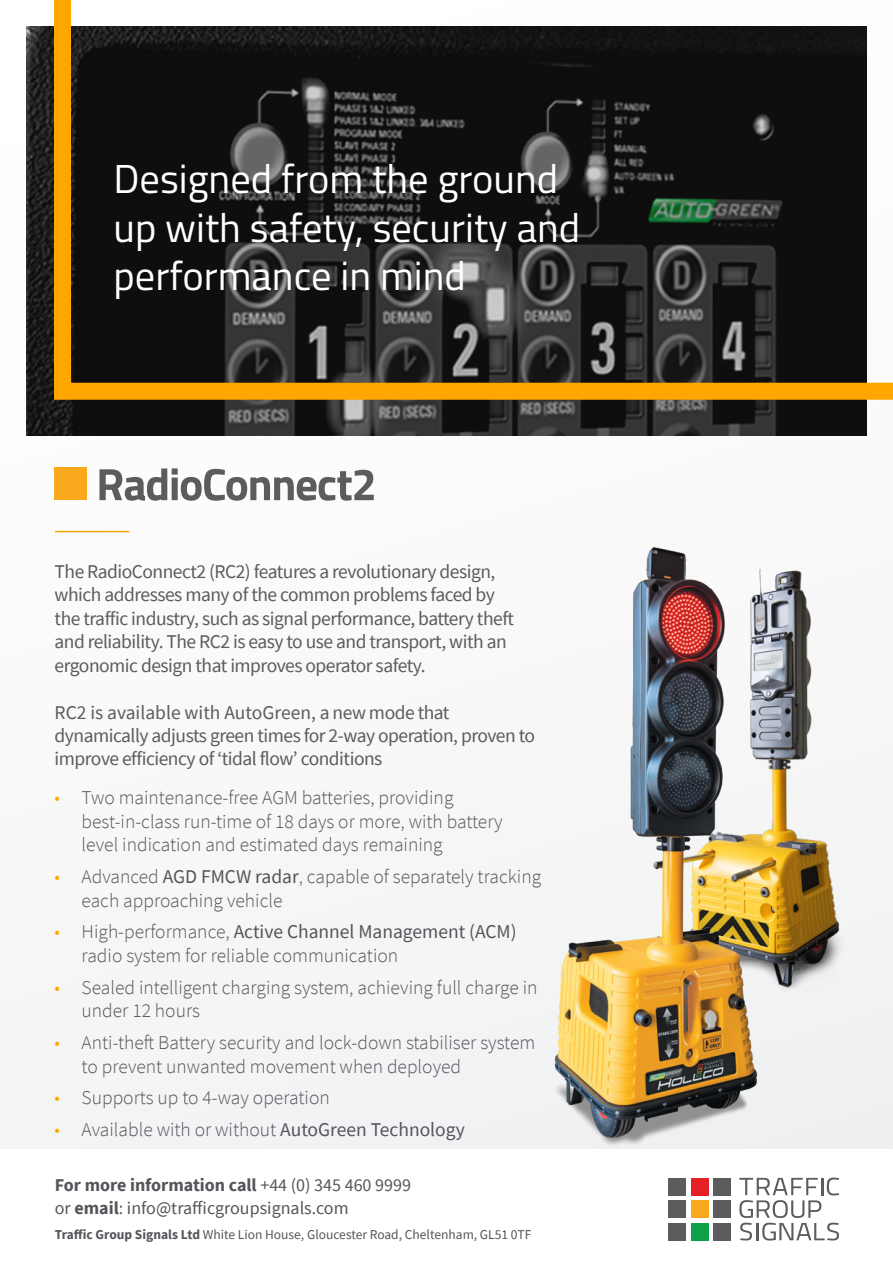
<style>
.page{position:relative;width:893px;height:1263px;background:#fff}
.page>*{position:absolute;margin:0;border:0;box-sizing:border-box;transform-origin:0 0}
.Heading_3{font:40.5px/48.6px "Titillium";color:#fff}
.t1{font:300 19.5px/23.4px "Source Sans Pro";color:#54555a}
.Bullet_text{font:19.5px/23.4px "Source Sans Pro";letter-spacing:-.025em;color:#5c5c5f}
.t2{font:18px/23.4px "Source Sans Pro";color:#54555a}
.t3{font:13.5px "Source Sans Pro";color:#54555a}
.s1{color:#ffa700}
.s2{font-weight:400}
.s3{font-weight:700}
</style>
<div class="page">
<div style="left:0;top:0;width:893px;height:1148px;background:#f8f8f9"></div>
<img style="left:26px;top:26px;width:841px;height:410px">
<svg style="left:54px;top:0;width:839px;height:400px;background:#413c31"></svg>
<div style="left:668px;top:1178px;width:18px;height:17px;background:#5c5c5f"></div>
<div style="left:691px;top:1178px;width:17px;height:17px;background:#e41f25"></div>
<div style="left:713px;top:1178px;width:18px;height:17px;background:#5c5c5f"></div>
<div style="left:668px;top:1200px;width:18px;height:18px;background:#5c5c5f"></div>
<div style="left:691px;top:1200px;width:17px;height:18px;background:#f9a91b"></div>
<div style="left:713px;top:1200px;width:18px;height:18px;background:#5c5c5f"></div>
<div style="left:668px;top:1223px;width:18px;height:17px;background:#5c5c5f"></div>
<div style="left:691px;top:1223px;width:17px;height:17px;background:#0fa14a"></div>
<div style="left:713px;top:1223px;width:18px;height:17px;background:#5c5c5f"></div>
<svg style="left:739px;top:1177px;width:100px;height:63px"></svg>
<hr style="left:55px;top:531px;width:74px;height:1px;background:#ffa700">
<div style="left:54px;top:468px;width:33px;height:32px;background:#f9a91b"></div>
<svg style="left:99px;top:468px;width:275px;height:33px"></svg>
<img style="left:773px;top:570px;width:71px;height:421px">
<img style="left:554px;top:547px;width:219px;height:600px">
<p class="Heading_3" style="left:114px;top:153px;width:468px">Designed from the ground up with safety, security and performance in mind</p>
<p class="Bullet_text" style="left:55px;top:560px;width:461px">The RadioConnect2 (RC2) features a revolutionary design, which addresses many of the common problems faced by the traffic industry, such as signal performance, battery theft and reliability. The RC2 is easy to use and transport, with an ergonomic design that improves operator safety.</p>
<p class="Bullet_text" style="left:55px;top:700px;width:482px">RC2 is available with AutoGreen, a new mode that dynamically adjusts green times for 2-way operation, proven to improve efficiency of ‘tidal flow’ conditions</p>
<p class="t1" style="left:82px;top:786px;width:423px;text-indent:-27px"><span class="s1">•</span> Two maintenance-free AGM batteries, providing best-in-class run-time of 18 days or more, with battery level indication and estimated days remaining</p>
<p class="t1" style="left:82px;top:865px;width:461px;text-indent:-27px"><span class="s1">•</span> Advanced <span class="s2">AGD FMCW radar</span>, capable of separately tracking each approaching vehicle</p>
<p class="t1" style="left:82px;top:920px;width:437px;text-indent:-27px"><span class="s1">•</span> High-performance, <span class="s2">Active Channel Management (ACM) </span>radio system for reliable communication</p>
<p class="t1" style="left:82px;top:976px;width:457px;text-indent:-27px"><span class="s1">•</span> Sealed intelligent charging system, achieving full charge in under 12 hours</p>
<p class="t1" style="left:82px;top:1031px;width:455px;text-indent:-27px"><span class="s1">•</span> Anti-theft Battery security and lock-down stabiliser system to prevent unwanted movement when deployed</p>
<p class="t1" style="left:55px;top:1086px;width:277px"><span class="s1">•</span> Supports up to 4-way operation</p>
<p class="t1" style="left:55px;top:1118px;width:412px"><span class="s1">•</span> Available with or without <span class="s2">AutoGreen Technology</span></p>
<p class="t2" style="left:55px;top:1173px;width:358px"><span class="s3">For more information call</span> +44 (0) 345 460 9999 or <span class="s3">email</span>: info@trafficgroupsignals.com</p>
<p class="t3" style="left:55px;top:1226px;width:478px"><span class="s3">Traffic Group Signals Ltd</span> White Lion House, Gloucester Road, Cheltenham, GL51 0TF</p>
</div>
